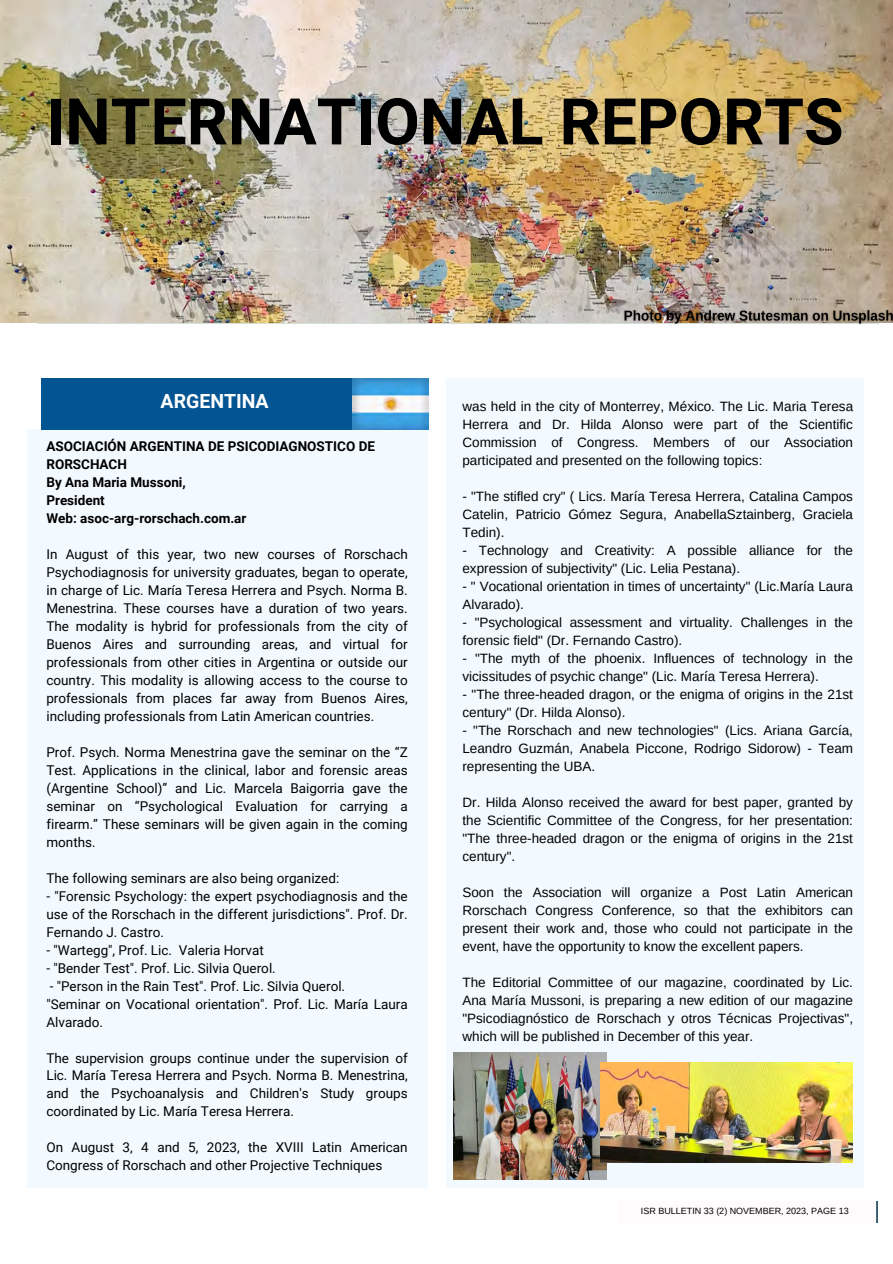
<style>
.page{position:relative;width:893px;height:1264px;background:#fff}
.page>*{position:absolute;margin:0;border:0;box-sizing:border-box;transform-origin:0 0}
.t1{font:700 64.5px "Roboto";color:#000}
.t2{font:700 19.5px "Roboto";color:#fff}
.t3{font:13.5px/18px "Arimo";color:#000;text-align:justify}
.t4{font:13.5px/18px "Roboto";color:#000;text-align:justify}
.t5{font:700 13.5px/18px "Roboto";color:#000}
.t6{font:9px "Arimo";color:#000}
</style>
<div class="page">
<div style="left:27px;top:429px;width:400px;height:758px;background:#f3faff"></div>
<div style="left:41px;top:379px;width:387px;height:51px;background:#025492"></div>
<img style="left:352px;top:379px;width:76px;height:50px">
<div style="left:446px;top:379px;width:417px;height:808px;background:#f3faff"></div>
<img style="left:0;top:0;width:892px;height:323px">
<img style="left:453px;top:1052px;width:153px;height:127px">
<img style="left:600px;top:1062px;width:252px;height:100px">
<img style="left:620px;top:306px;width:272px;height:19px">
<p class="t1" style="left:46px;top:85px;width:798px">INTERNATIONAL REPORTS</p>
<p class="t2" style="left:161px;top:390px;width:110px">ARGENTINA</p>
<p class="t5" style="left:46px;top:437px;width:330px">ASOCIACIÓN ARGENTINA DE PSICODIAGNOSTICO DE<br>RORSCHACH</p>
<p class="t5" style="left:46px;top:473px;width:141px">By Ana Maria Mussoni,</p>
<p class="t5" style="left:46px;top:491px;width:60px">President</p>
<p class="t5" style="left:46px;top:509px;width:201px">Web: asoc-arg-rorschach.com.ar</p>
<p class="t4" style="left:46px;top:545px;width:363px">In August of this year, two new courses of Rorschach Psychodiagnosis for university graduates, began to operate, in charge of Lic. María Teresa Herrera and Psych. Norma B.<br>Menestrina. These courses have a duration of two years.<br>The modality is hybrid for professionals from the city of Buenos Aires and surrounding areas, and virtual for professionals from other cities in Argentina or outside our country. This modality is allowing access to the course to professionals from places far away from Buenos Aires, including professionals from Latin American countries.</p>
<p class="t4" style="left:46px;top:743px;width:363px">Prof. Psych. Norma Menestrina gave the seminar on the “Z Test. Applications in the clinical, labor and forensic areas (Argentine School)” and Lic. Marcela Baigorria gave the seminar on “Psychological Evaluation for carrying a firearm.” These seminars will be given again in the coming months.</p>
<p class="t4" style="left:46px;top:869px;width:294px">The following seminars are also being organized:</p>
<p class="t4" style="left:46px;top:886px;width:363px">- "Forensic Psychology: the expert psychodiagnosis and the use of the Rorschach in the different jurisdictions". Prof. Dr.<br>Fernando J. Castro.</p>
<p class="t4" style="left:46px;top:940px;width:219px">- "Wartegg", Prof. Lic. Valeria Horvat</p>
<p class="t4" style="left:46px;top:958px;width:231px">- "Bender Test". Prof. Lic. Silvia Querol.</p>
<p class="t4" style="left:50px;top:976px;width:297px">- "Person in the Rain Test". Prof. Lic. Silvia Querol.</p>
<p class="t4" style="left:46px;top:994px;width:363px">"Seminar on Vocational orientation". Prof. Lic. María Laura<br>Alvarado.</p>
<p class="t4" style="left:46px;top:1048px;width:363px">The supervision groups continue under the supervision of Lic. María Teresa Herrera and Psych. Norma B. Menestrina, and the Psychoanalysis and Children's Study groups coordinated by Lic. María Teresa Herrera.</p>
<p class="t4" style="left:46px;top:1138px;width:363px">On August 3, 4 and 5, 2023, the XVIII Latin American<br>Congress of Rorschach and other Projective Techniques</p>
<p class="t3" style="left:462px;top:398px;width:392px">was held in the city of Monterrey, México. The Lic. Maria Teresa Herrera and Dr. Hilda Alonso were part of the Scientific Commission of Congress. Members of our Association participated and presented on the following topics:</p>
<p class="t3" style="left:462px;top:487px;width:392px">- "The stifled cry" ( Lics. María Teresa Herrera, Catalina Campos Catelin, Patricio Gómez Segura, AnabellaSztainberg, Graciela Tedin).</p>
<p class="t3" style="left:462px;top:541px;width:392px">- Technology and Creativity: A possible alliance for the expression of subjectivity" (Lic. Lelia Pestana).</p>
<p class="t3" style="left:462px;top:577px;width:392px">- " Vocational orientation in times of uncertainty" (Lic.María Laura<br>Alvarado).</p>
<p class="t3" style="left:462px;top:613px;width:392px">- "Psychological assessment and virtuality. Challenges in the forensic field" (Dr. Fernando Castro).</p>
<p class="t3" style="left:462px;top:649px;width:392px">- "The myth of the phoenix. Influences of technology in the vicissitudes of psychic change" (Lic. María Teresa Herrera).</p>
<p class="t3" style="left:462px;top:685px;width:392px">- "The three-headed dragon, or the enigma of origins in the 21st century" (Dr. Hilda Alonso).</p>
<p class="t3" style="left:462px;top:721px;width:392px">- "The Rorschach and new technologies" (Lics. Ariana García, Leandro Guzmán, Anabela Piccone, Rodrigo Sidorow) - Team representing the UBA.</p>
<p class="t3" style="left:462px;top:793px;width:392px">Dr. Hilda Alonso received the award for best paper, granted by the Scientific Committee of the Congress, for her presentation: "The three-headed dragon or the enigma of origins in the 21st century".</p>
<p class="t3" style="left:462px;top:883px;width:392px">Soon the Association will organize a Post Latin American Rorschach Congress Conference, so that the exhibitors can present their work and, those who could not participate in the event, have the opportunity to know the excellent papers.</p>
<p class="t3" style="left:462px;top:973px;width:392px">The Editorial Committee of our magazine, coordinated by Lic.<br>Ana María Mussoni, is preparing a new edition of our magazine "Psicodiagnóstico de Rorschach y otros Técnicas Projectivas", which will be published in December of this year.</p>
<p class="t6" style="left:641px;top:1205px;width:209px">ISR BULLETIN 33 (2) NOVEMBER, 2023, PAGE 13</p>
</div>
